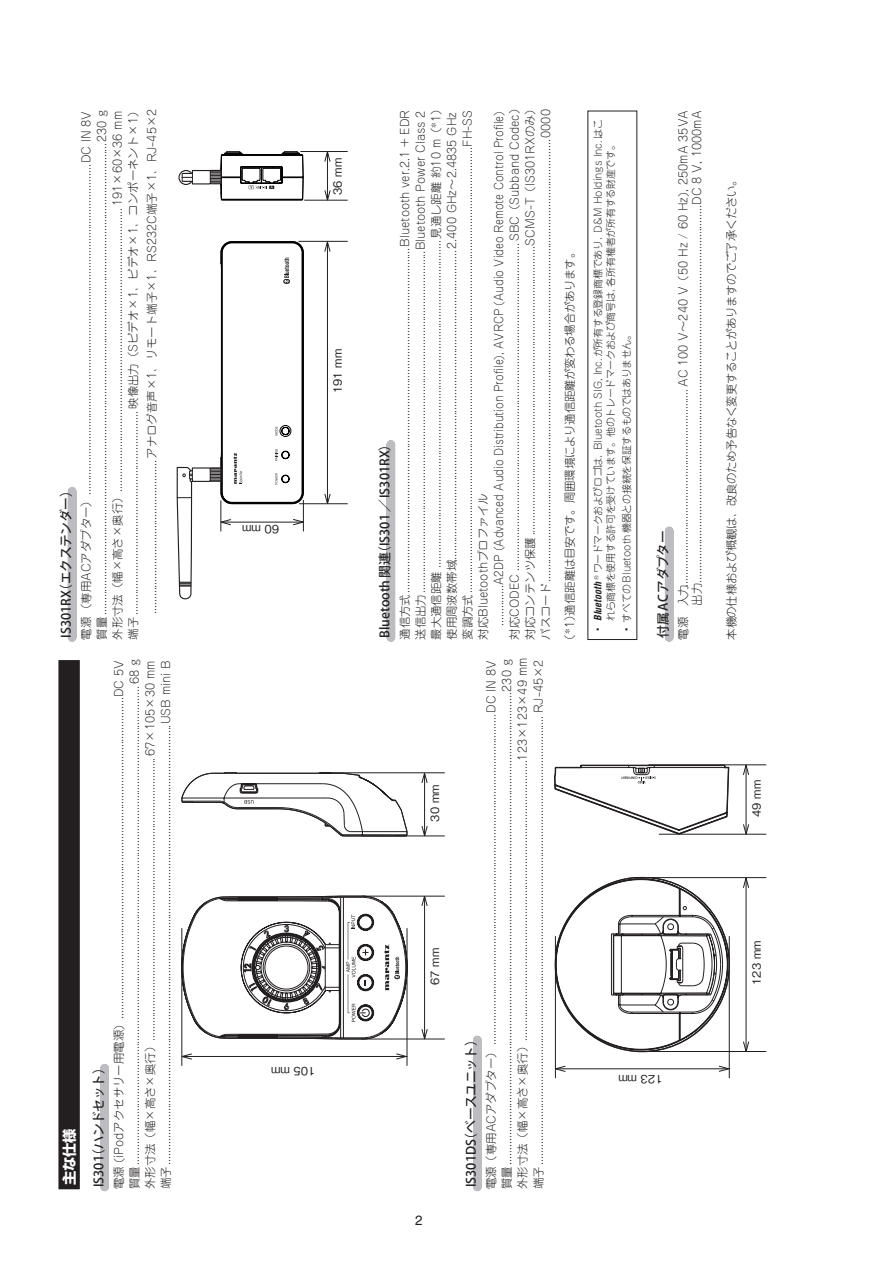
<style>
.page{position:relative;width:893px;height:1263px;background:#fff}
.page>*{position:absolute;margin:0;border:0;box-sizing:border-box;transform-origin:0 0}
.t1{font:700 14.25px "Shin Go Pro";color:#fff}
.t2{font:13.5px "Helvetica";color:#231f20}
.t3{font:500 12.9px "Koz Go Std";letter-spacing:-.02em;color:#231f20}
.t4{font:500 12.9px "Koz Go Std";color:#231f20}
.t5{font:500 12.9px "Koz Go Std";letter-spacing:-.04em;color:#231f20}
.t6{font:300 11.4px/15.8px "Jun 101 Pro";color:#231f20}
.t7{font:300 11.4px "Jun 101 Pro";letter-spacing:-.04em;color:#231f20}
.t8{font:500 11.4px "Gothic BBB Pro";color:#231f20}
.t9{font:300 10.05px/12.9px "Jun 101 Pro";letter-spacing:-.04em;color:#231f20}
.s1{font-family:"Helvetica";font-weight:700;font-style:italic;font-stretch:condensed}
</style>
<div class="page">
<div style="left:58px;top:660px;width:22px;height:529px;background:#231f20"></div>
<svg style="left:100px;top:1068px;width:9px;height:119px"></svg>
<svg style="left:473px;top:1040px;width:9px;height:147px"></svg>
<svg style="left:181px;top:772px;width:227px;height:268px"></svg>
<hr style="left:181px;top:928px;width:1px;height:138px;background:#231f20">
<hr style="left:407px;top:928px;width:1px;height:138px;background:#231f20">
<hr style="left:183px;top:1056px;width:222px;height:1px;background:#231f20">
<svg style="left:396px;top:1053px;width:12px;height:7px"></svg>
<svg style="left:181px;top:1053px;width:11px;height:7px"></svg>
<svg style="left:421px;top:895px;width:7px;height:144px"></svg>
<hr style="left:362px;top:1039px;width:83px;height:1px;background:#231f20">
<hr style="left:362px;top:896px;width:83px;height:1px;background:#231f20">
<svg style="left:421px;top:773px;width:7px;height:64px"></svg>
<hr style="left:362px;top:835px;width:83px;height:1px;background:#231f20">
<hr style="left:323px;top:772px;width:122px;height:1px;background:#231f20">
<svg style="left:554px;top:876px;width:177px;height:177px"></svg>
<svg style="left:554px;top:764px;width:176px;height:71px"></svg>
<hr style="left:555px;top:936px;width:1px;height:142px;background:#231f20">
<hr style="left:729px;top:936px;width:1px;height:142px;background:#231f20">
<hr style="left:557px;top:1068px;width:171px;height:1px;background:#231f20">
<svg style="left:718px;top:1065px;width:13px;height:7px"></svg>
<svg style="left:554px;top:1065px;width:12px;height:7px"></svg>
<svg style="left:742px;top:878px;width:8px;height:173px"></svg>
<hr style="left:635px;top:1051px;width:131px;height:1px;background:#231f20">
<hr style="left:635px;top:877px;width:131px;height:1px;background:#231f20">
<svg style="left:742px;top:765px;width:8px;height:69px"></svg>
<hr style="left:659px;top:834px;width:107px;height:1px;background:#231f20">
<hr style="left:648px;top:764px;width:118px;height:1px;background:#231f20">
<svg style="left:68px;top:491px;width:8px;height:147px"></svg>
<div style="left:387px;top:444px;width:8px;height:194px;background:#bcbdc0"></div>
<svg style="left:665px;top:531px;width:8px;height:107px"></svg>
<svg style="left:176px;top:151px;width:130px;height:449px"></svg>
<svg style="left:324px;top:240px;width:7px;height:265px"></svg>
<hr style="left:299px;top:503px;width:49px;height:1px;background:#231f20">
<hr style="left:298px;top:241px;width:50px;height:1px;background:#231f20">
<svg style="left:324px;top:152px;width:7px;height:48px"></svg>
<hr style="left:304px;top:200px;width:44px;height:1px;background:#231f20">
<hr style="left:300px;top:151px;width:48px;height:1px;background:#231f20">
<p class="t3" style="left:58px;top:638px;width:155px;rotate:-90deg">IS301RX（エクステンダー）</p>
<p class="t6" style="left:77px;top:640px;width:536px;rotate:-90deg">電源（専用ACアダプター）................................................................................................................DC IN 8V質量 ................................................................................................................................................................230 g外形寸法（幅×高さ×奥行）................................................................................................191×60×36 mm端子 ..................................................................... 映像出力（Sビデオ×1、ビデオ×1、コンポーネント×1）</p>
<p class="t6" style="left:143px;top:614px;width:507px;rotate:-90deg">.................................................... アナログ音声×1、リモート端子×1、RS232C端子×1、RJ-45×2</p>
<p class="t1" style="left:58px;top:1185px;width:59px;rotate:-90deg">主な仕様</p>
<p class="t5" style="left:90px;top:1187px;width:127px;rotate:-90deg">IS301（ハンドセット）</p>
<p class="t6" style="left:110px;top:1189px;width:532px;rotate:-90deg">電源 (iPodアクセサリー用電源) .............................................................................................................DC 5V質量 .................................................................................................................................................................. 68 g外形寸法（幅×高さ×奥行）................................................................................................67×105×30 mm端子 .....................................................................................................................................................USB mini B</p>
<p class="t8" style="left:328px;top:195px;width:38px;rotate:-90deg">36 mm</p>
<p class="t8" style="left:279px;top:538px;width:38px;rotate:-180deg">60 mm</p>
<p class="t8" style="left:328px;top:393px;width:45px;rotate:-90deg">191 mm</p>
<p class="t8" style="left:315px;top:1080px;width:45px;rotate:-180deg">105 mm</p>
<p class="t4" style="left:377px;top:638px;width:202px;rotate:-90deg">Bluetooth関連（IS301／IS301RX）</p>
<p class="t6" style="left:396px;top:640px;width:538px;rotate:-90deg">通信方式.....................................................................................................................Bluetooth ver.2.1 + EDR送信出力....................................................................................................................Bluetooth Power Class 2最大通信距離 ...............................................................................................................見通し距離 約10 m（*1）使用周波数帯域.........................................................................................................2.400 GHz～2.4835 GHz変調方式.......................................................................................................................................................FH-SS対応Bluetoothプロファイル</p>
<p class="t6" style="left:490px;top:640px;width:538px;text-align:center;rotate:-90deg">..............A2DP (Advanced Audio Distribution Profile), AVRCP (Audio Video Remote Control Profile)<br>対応CODEC ............................................................................................................... SBC（Subband Codec）対応コンテンツ保護 ..................................................................................................SCMS-T（IS301RXのみ）パスコード ......................................................................................................................................................0000</p>
<p class="t8" style="left:426px;top:821px;width:38px;rotate:-90deg">30 mm</p>
<p class="t8" style="left:426px;top:985px;width:38px;rotate:-90deg">67 mm</p>
<p class="t3" style="left:463px;top:1187px;width:156px;rotate:-90deg">IS301DS（ベースユニット）</p>
<p class="t6" style="left:482px;top:1189px;width:533px;rotate:-90deg">電源（専用ACアダプター） ................................................................................................................DC IN 8V質量 ................................................................................................................................................................230 g外形寸法（幅×高さ×奥行）...............................................................................................123×123×49 mm端子 ........................................................................................................................................................ RJ-45×2</p>
<p class="t2" style="left:415px;top:1212px;width:9px">2</p>
<p class="t7" style="left:561px;top:646px;width:400px;rotate:-90deg">（*1）通信距離は目安です。周囲環境により通信距離が変わる場合があります。</p>
<p class="t9" style="left:590px;top:621px;width:503px;text-indent:-10px;rotate:-90deg">• <span class="s1">Bluetooth</span> <sup>®</sup> ワードマークおよびロゴは、Bluetooth SIG, Inc.が所有する登録商標であり、D&amp;M Holdings Inc.は、これら商標を使用する許可を受けています。他のトレードマークおよび商号は、各所有権者が所有する財産です。</p>
<p class="t9" style="left:619px;top:631px;width:303px;rotate:-90deg">• すべての Bluetooth 機器との接続を保証するものではありません。</p>
<p class="t3" style="left:655px;top:638px;width:109px;rotate:-90deg">付属ACアダプター</p>
<p class="t6" style="left:675px;top:640px;width:531px;line-height:13.6px;text-align:right;rotate:-90deg">電源 入力...................................................................AC 100 V～240 V（50 Hz / 60 Hz), 250mA 35VA出力................................................................................................................................DC 8 V, 1000mA</p>
<p class="t8" style="left:662px;top:1088px;width:45px;rotate:-180deg">123 mm</p>
<p class="t7" style="left:723px;top:640px;width:467px;rotate:-90deg">本機の仕様および概観は、改良のため予告なく変更することがありますのでご了承ください。</p>
<p class="t8" style="left:747px;top:817px;width:38px;rotate:-90deg">49 mm</p>
<p class="t8" style="left:747px;top:985px;width:45px;rotate:-90deg">123 mm</p>
</div>
